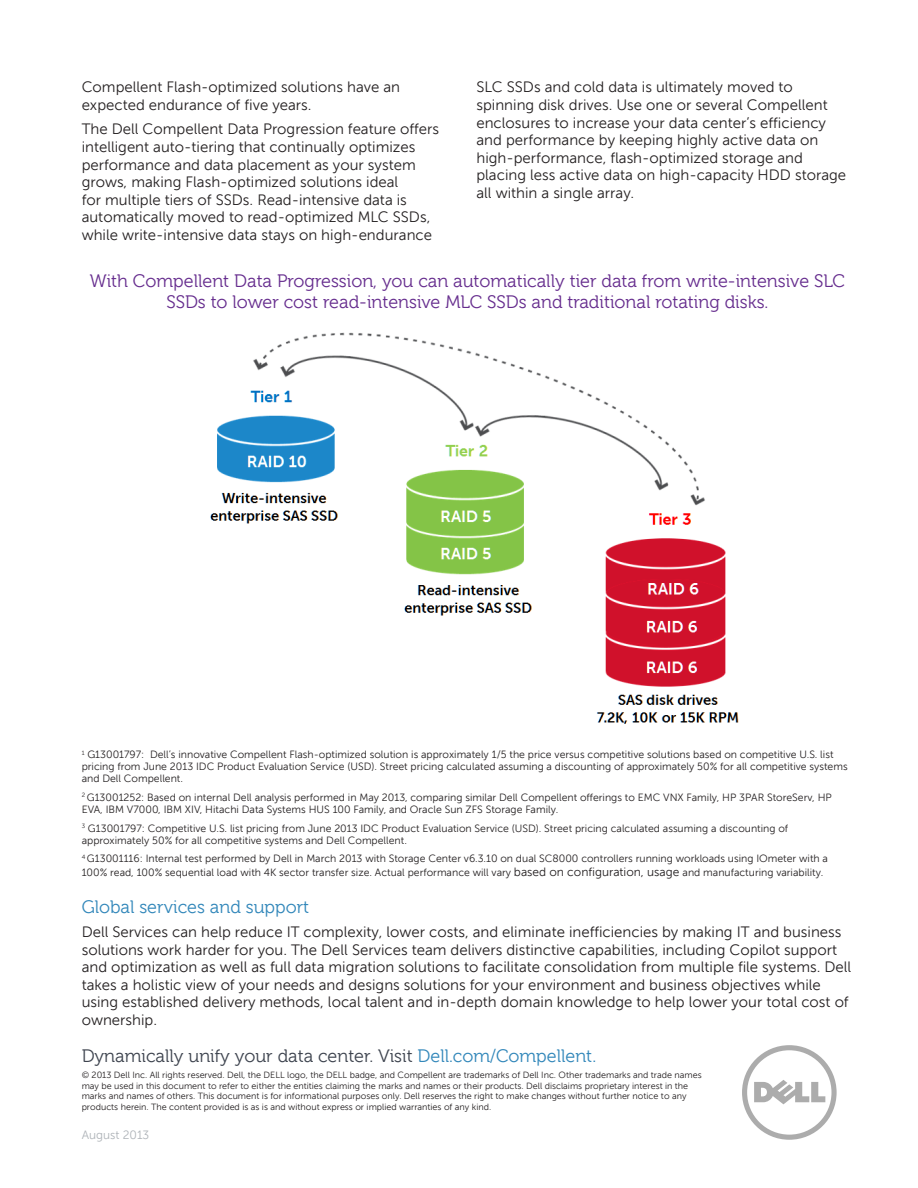
<style>
.page{position:relative;width:918px;height:1188px;background:#fff}
.page>*{position:absolute;margin:0;border:0;box-sizing:border-box;transform-origin:0 0}
.Subhead{font:18px/21.6px "Museo For Dell";color:#662d8e;text-align:center}
.Subhead-2{font:18px "Museo For Dell";color:#3e444f}
.Subhead-3{font:18px "Museo For Dell";color:#3287ba}
.Body{font:15px/17.7px "Museo Sans For Dell";color:#231f20}
.Chart_Features{font:12px "Museo Sans For Dell";color:#aeb3b8}
.Body-2{font:10.5px/12px "Museo Sans For Dell";color:#231f20}
.Legal{font:9px/10.5px "Museo Sans For Dell";color:#231f20}
.s1{font-size:12px}
.s2{color:#3287ba}
</style>
<div class="page">
<svg style="left:742px;top:1045px;width:95px;height:95px"></svg>
<img style="left:210px;top:332px;width:529px;height:392px">
<p class="Body" style="left:82px;top:78px;width:320px">Compellent Flash-optimized solutions have an expected endurance of five years.</p>
<p class="Body" style="left:82px;top:120px;width:359px">The Dell Compellent Data Progression feature offers intelligent auto-tiering that continually optimizes performance and data placement as your system grows, making Flash-optimized solutions ideal<br>for multiple tiers of SSDs. Read-intensive data is automatically moved to read-optimized MLC SSDs, while write-intensive data stays on high-endurance</p>
<p class="Body" style="left:476px;top:78px;width:371px">SLC SSDs and cold data is ultimately moved to spinning disk drives. Use one or several Compellent enclosures to increase your data center’s efficiency and performance by keeping highly active data on high-performance, flash-optimized storage and placing less active data on high-capacity HDD storage all within a single array.</p>
<p class="Subhead" style="left:90px;top:270px;width:757px">With Compellent Data Progression, you can automatically tier data from write-intensive SLC<br>SSDs to lower cost read-intensive MLC SSDs and traditional rotating disks.</p>
<p class="Body-2" style="left:82px;top:749px;width:768px"><sup>1</sup> G13001797: Dell’s innovative Compellent Flash-optimized solution is approximately 1/5 the price versus competitive solutions based on competitive U.S. list pricing from June 2013 IDC Product Evaluation Service (USD). Street pricing calculated assuming a discounting of approximately 50% for all competitive systems and Dell Compellent.</p>
<p class="Body-2" style="left:82px;top:791px;width:752px"><sup>2</sup> G13001252: Based on internal Dell analysis performed in May 2013, comparing similar Dell Compellent offerings to EMC VNX Family, HP 3PAR StoreServ, HP<br>EVA, IBM V7000, IBM XIV, Hitachi Data Systems HUS 100 Family, and Oracle Sun ZFS Storage Family.</p>
<p class="Body-2" style="left:82px;top:822px;width:708px"><sup>3</sup> G13001797: Competitive U.S. list pricing from June 2013 IDC Product Evaluation Service (USD). Street pricing calculated assuming a discounting of approximately 50% for all competitive systems and Dell Compellent.</p>
<p class="Body-2" style="left:82px;top:852px;width:748px;line-height:13.5px"><sup>4</sup> G13001116: Internal test performed by Dell in March 2013 with Storage Center v6.3.10 on dual SC8000 controllers running workloads using IOmeter with a<br>100% read, 100% sequential load with 4K sector transfer size. Actual performance will vary <span class="s1">based on configuration, usage</span> and manufacturing variability.</p>
<p class="Subhead-3" style="left:82px;top:897px;width:229px">Global services and support</p>
<p class="Body" style="left:82px;top:923px;width:771px">Dell Services can help reduce IT complexity, lower costs, and eliminate inefficiencies by making IT and business solutions work harder for you. The Dell Services team delivers distinctive capabilities, including Copilot support and optimization as well as full data migration solutions to facilitate consolidation from multiple file systems. Dell takes a holistic view of your needs and designs solutions for your environment and business objectives while using established delivery methods, local talent and in-depth domain knowledge to help lower your total cost of ownership.</p>
<p class="Subhead-2" style="left:82px;top:1046px;width:516px">Dynamically unify your data center. Visit <span class="s2">Dell.com/Compellent.</span></p>
<p class="Legal" style="left:82px;top:1070px;width:622px">© 2013 Dell Inc. All rights reserved. Dell, the DELL logo, the DELL badge, and Compellent are trademarks of Dell Inc. Other trademarks and trade names may be used in this document to refer to either the entities claiming the marks and names or their products. Dell disclaims proprietary interest in the marks and names of others. This document is for informational purposes only. Dell reserves the right to make changes without further notice to any products herein. The content provided is as is and without express or implied warranties of any kind.</p>
<p class="Chart_Features" style="left:82px;top:1128px;width:69px">August 2013</p>
</div>
